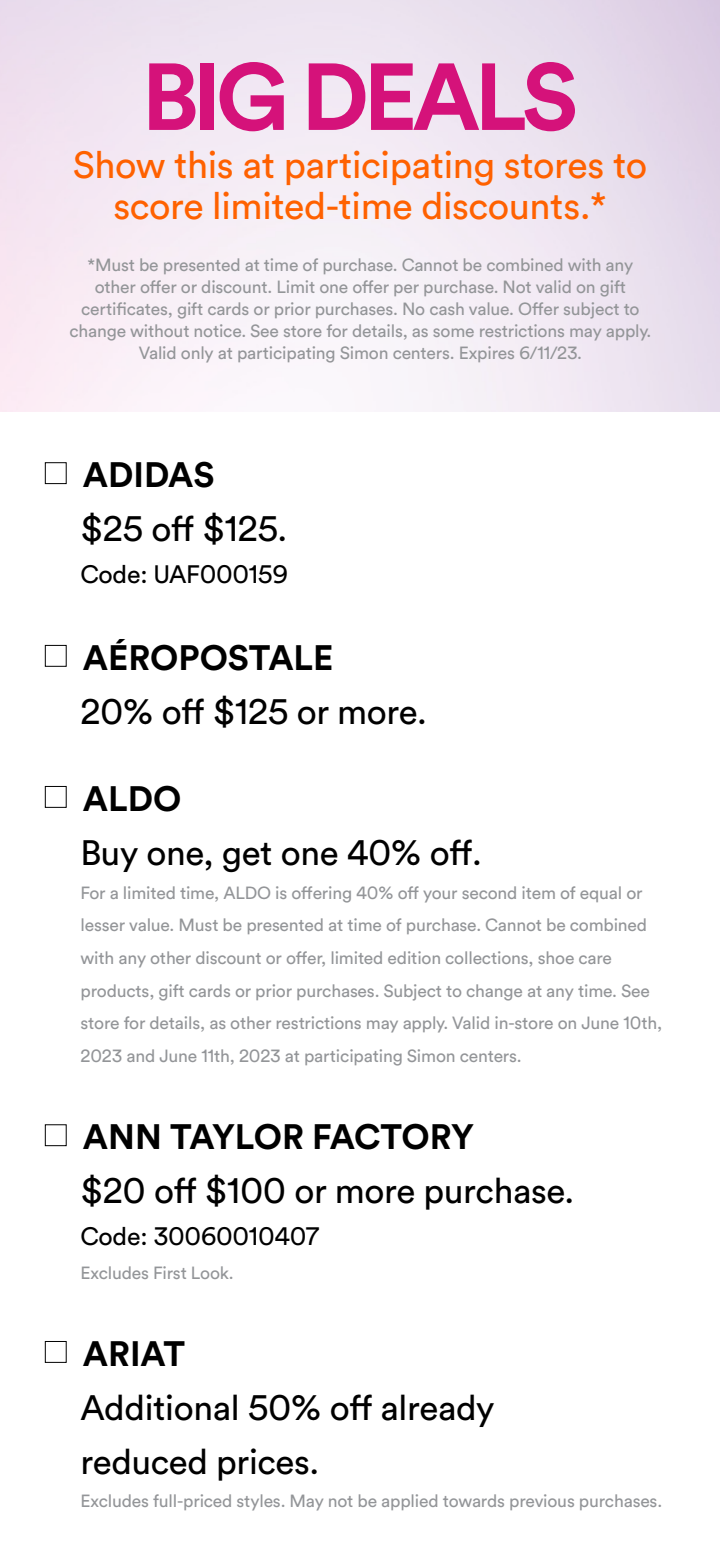
<style>
.page{position:relative;width:720px;height:1560px;background:#fff}
.page>*{position:absolute;margin:0;border:0;box-sizing:border-box;transform-origin:0 0}
.t1{font:700 93.75px "Simon Circular";letter-spacing:-.06em;color:#d5127a}
.t2{font:37.5px/41.5px "Simon Circular";letter-spacing:-.01em;color:#ff6100;text-align:center}
.t3{font:35px/53.8px "Simon Circular";letter-spacing:-.01em;color:#000}
.t4{font:700 35px "Simon Circular";color:#000}
.t5{font:25px "Simon Circular";letter-spacing:-.01em;color:#000}
.t6{font:17.5px/32.8px "Simon Circular";letter-spacing:-.01em;color:#939598}
</style>
<div class="page">
<div style="left:45px;top:462px;width:22px;height:22px;border:1px solid #000"></div>
<div style="left:45px;top:645px;width:22px;height:22px;border:1px solid #000"></div>
<div style="left:45px;top:786px;width:22px;height:22px;border:1px solid #000"></div>
<div style="left:45px;top:1124px;width:22px;height:22px;border:1px solid #000"></div>
<div style="left:45px;top:1341px;width:22px;height:22px;border:1px solid #000"></div>
<h1 class="t1" style="left:142px;top:33px;width:438px">BIG DEALS</h1>
<h2 class="t2" style="left:73px;top:142px;width:576px">Show this at participating stores to score limited-time discounts.*</h2>
<p class="t6" style="left:69px;top:253px;width:584px;line-height:22px;text-align:center">*Must be presented at time of purchase. Cannot be combined with any other offer or discount. Limit one offer per purchase. Not valid on gift certificates, gift cards or prior purchases. No cash value. Offer subject to change without notice. See store for details, as some restrictions may apply.<br>Valid only at participating Simon centers. Expires 6/11/23.</p>
<h3 class="t4" style="left:83px;top:451px;width:133px">ADIDAS</h3>
<h3 class="t3" style="left:81px;top:500px;width:208px">$25 off $125.</h3>
<h3 class="t5" style="left:81px;top:557px;width:209px">Code: UAF000159</h3>
<h3 class="t4" style="left:83px;top:634px;width:252px">AÉROPOSTALE</h3>
<h3 class="t3" style="left:81px;top:683px;width:348px">20% off $125 or more.</h3>
<h3 class="t4" style="left:83px;top:775px;width:100px">ALDO</h3>
<h3 class="t3" style="left:81px;top:824px;width:403px">Buy one, get one 40% off.</h3>
<p class="t6" style="left:81px;top:876px;width:583px">For a limited time, ALDO is offering 40% off your second item of equal or lesser value. Must be presented at time of purchase. Cannot be combined with any other discount or offer, limited edition collections, shoe care products, gift cards or prior purchases. Subject to change at any time. See store for details, as other restrictions may apply. Valid in-store on June 10th, 2023 and June 11th, 2023 at participating Simon centers.</p>
<h3 class="t4" style="left:83px;top:1113px;width:393px">ANN TAYLOR FACTORY</h3>
<h3 class="t3" style="left:81px;top:1162px;width:495px">$20 off $100 or more purchase.</h3>
<h3 class="t5" style="left:81px;top:1219px;width:240px">Code: 30060010407</h3>
<p class="t6" style="left:81px;top:1256px;width:155px">Excludes First Look.</p>
<h3 class="t4" style="left:83px;top:1330px;width:104px">ARIAT</h3>
<h3 class="t3" style="left:81px;top:1379px;width:416px">Additional 50% off already reduced prices.</h3>
<p class="t6" style="left:81px;top:1484px;width:583px">Excludes full-priced styles. May not be applied towards previous purchases.</p>
</div>
